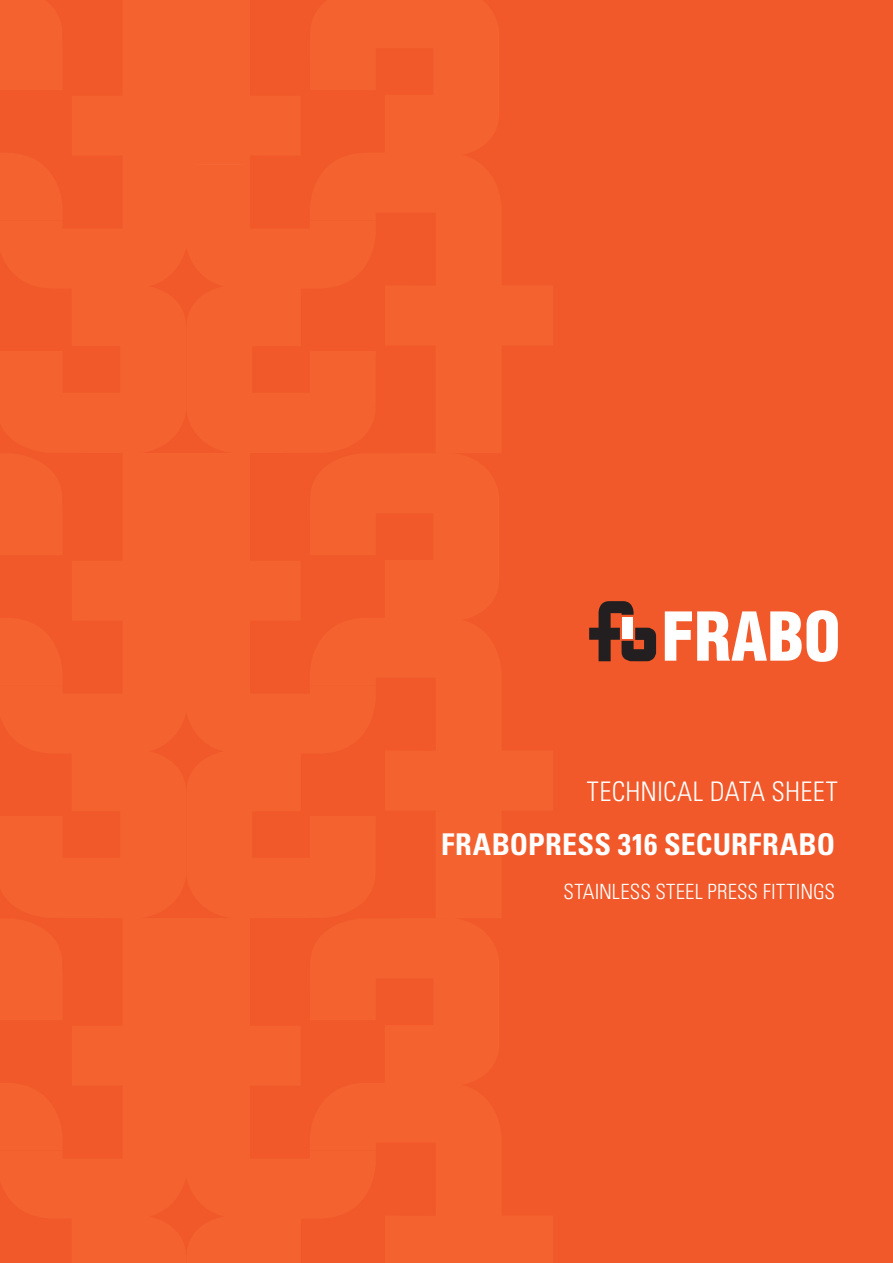
<style>
.page{position:relative;width:893px;height:1263px;background:#f1592a}
.page>*{position:absolute;margin:0;border:0;box-sizing:border-box;transform-origin:0 0}
.TITOLONE{font:700 condensed 30px "Univers LT Std";letter-spacing:.01em;color:#fff}
.TITOLONE-2{font:300 condensed 27px "Univers LT Std";letter-spacing:.005em;color:#fff}
.TITOLONE-3{font:300 condensed 21px "Univers LT Std";letter-spacing:.005em;color:#fff}
</style>
<div class="page">
<svg style="left:589px;top:601px;width:67px;height:60px"></svg>
<svg style="left:665px;top:610px;width:173px;height:52px"></svg>
<div style="left:622px;top:617px;width:11px;height:21px;background:#fff"></div>
<p class="TITOLONE-2" style="left:587px;top:775px;width:252px">TECHNICAL DATA SHEET</p>
<p class="TITOLONE" style="left:441px;top:826px;width:395px">FRABOPRESS 316 SECURFRABO</p>
<p class="TITOLONE-3" style="left:564px;top:879px;width:273px">STAINLESS STEEL PRESS FITTINGS</p>
</div>
